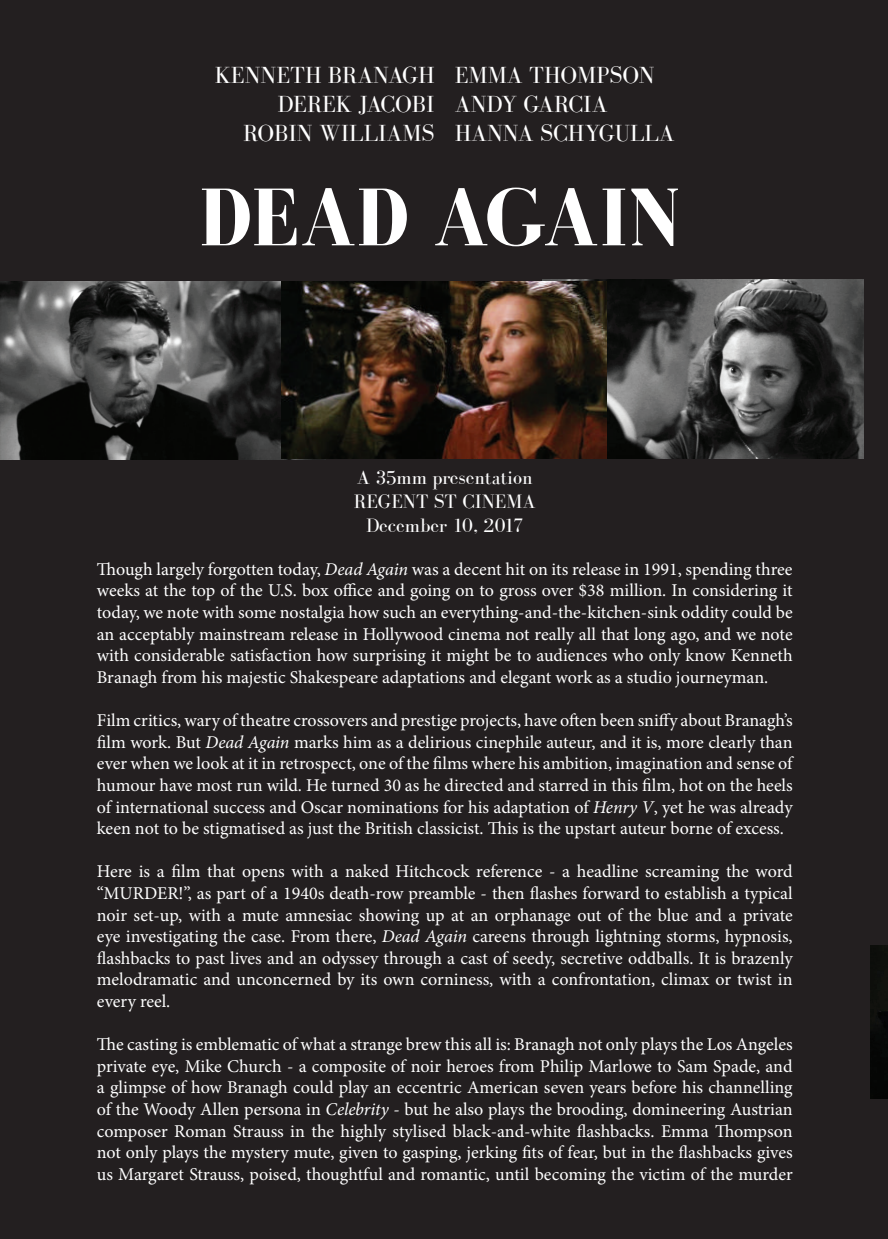
<style>
.page{position:relative;width:888px;height:1239px;background:#fff}
.page>*{position:absolute;margin:0;border:0;box-sizing:border-box;transform-origin:0 0}
.t1{font:700 84px "Bodoni FLF";color:#fff}
.t2{font:24px/28.8px "Bodoni FLF";color:#fff;text-align:right}
.t3{font:20px/24px "Bodoni FLF";color:#fff;text-align:center}
.t4{font:18px/21.6px "Minion Pro";color:#fff;text-align:justify}
.s1{font-style:italic}
</style>
<div class="page">
<div style="left:1px;top:1px;width:871px;height:1237px;background:#231f20"></div>
<svg style="left:853px;top:0;width:34px;height:1239px"></svg>
<img style="left:542px;top:279px;width:321px;height:179px">
<img style="left:0;top:282px;width:281px;height:177px">
<img style="left:281px;top:282px;width:325px;height:177px">
<div style="left:870px;top:945px;width:17px;height:153px;background:#0b0c0a"></div>
<h2 class="t2" style="left:215px;top:62px;width:221px">KENNETH BRANAGH<br>DEREK JACOBI<br>ROBIN WILLIAMS</h2>
<h2 class="t2" style="left:454px;top:62px;width:221px;text-align:left">EMMA THOMPSON<br>ANDY GARCIA<br>HANNA SCHYGULLA</h2>
<h1 class="t1" style="left:199px;top:172px;width:482px">DEAD AGAIN</h1>
<p class="t3" style="left:354px;top:466px;width:183px">A 35mm presentation<br>REGENT ST CINEMA<br>December 10, 2017</p>
<p class="t4" style="left:97px;top:558px;width:697px">Though largely forgotten today, <span class="s1">Dead Again</span> was a decent hit on its release in 1991, spending three weeks at the top of the U.S. box office and going on to gross over $38 million. In considering it today, we note with some nostalgia how such an everything-and-the-kitchen-sink oddity could be an acceptably mainstream release in Hollywood cinema not really all that long ago, and we note with considerable satisfaction how surprising it might be to audiences who only know Kenneth Branagh from his majestic Shakespeare adaptations and elegant work as a studio journeyman.</p>
<p class="t4" style="left:97px;top:709px;width:697px">Film critics, wary of theatre crossovers and prestige projects, have often been sniffy about Branagh’s film work. But <span class="s1">Dead Again</span> marks him as a delirious cinephile auteur, and it is, more clearly than ever when we look at it in retrospect, one of the films where his ambition, imagination and sense of humour have most run wild. He turned 30 as he directed and starred in this film, hot on the heels of international success and Oscar nominations for his adaptation of <span class="s1">Henry V</span>, yet he was already keen not to be stigmatised as just the British classicist. This is the upstart auteur borne of excess.</p>
<p class="t4" style="left:97px;top:861px;width:697px">Here is a film that opens with a naked Hitchcock reference - a headline screaming the word “MURDER!”, as part of a 1940s death-row preamble - then flashes forward to establish a typical noir set-up, with a mute amnesiac showing up at an orphanage out of the blue and a private eye investigating the case. From there, <span class="s1">Dead Again</span> careens through lightning storms, hypnosis, flashbacks to past lives and an odyssey through a cast of seedy, secretive oddballs. It is brazenly melodramatic and unconcerned by its own corniness, with a confrontation, climax or twist in every reel.</p>
<p class="t4" style="left:97px;top:1033px;width:697px">The casting is emblematic of what a strange brew this all is: Branagh not only plays the Los Angeles private eye, Mike Church - a composite of noir heroes from Philip Marlowe to Sam Spade, and a glimpse of how Branagh could play an eccentric American seven years before his channelling of the Woody Allen persona in <span class="s1">Celebrity</span> - but he also plays the brooding, domineering Austrian composer Roman Strauss in the highly stylised black-and-white flashbacks. Emma Thompson not only plays the mystery mute, given to gasping, jerking fits of fear, but in the flashbacks gives us Margaret Strauss, poised, thoughtful and romantic, until becoming the victim of the murder</p>
</div>
